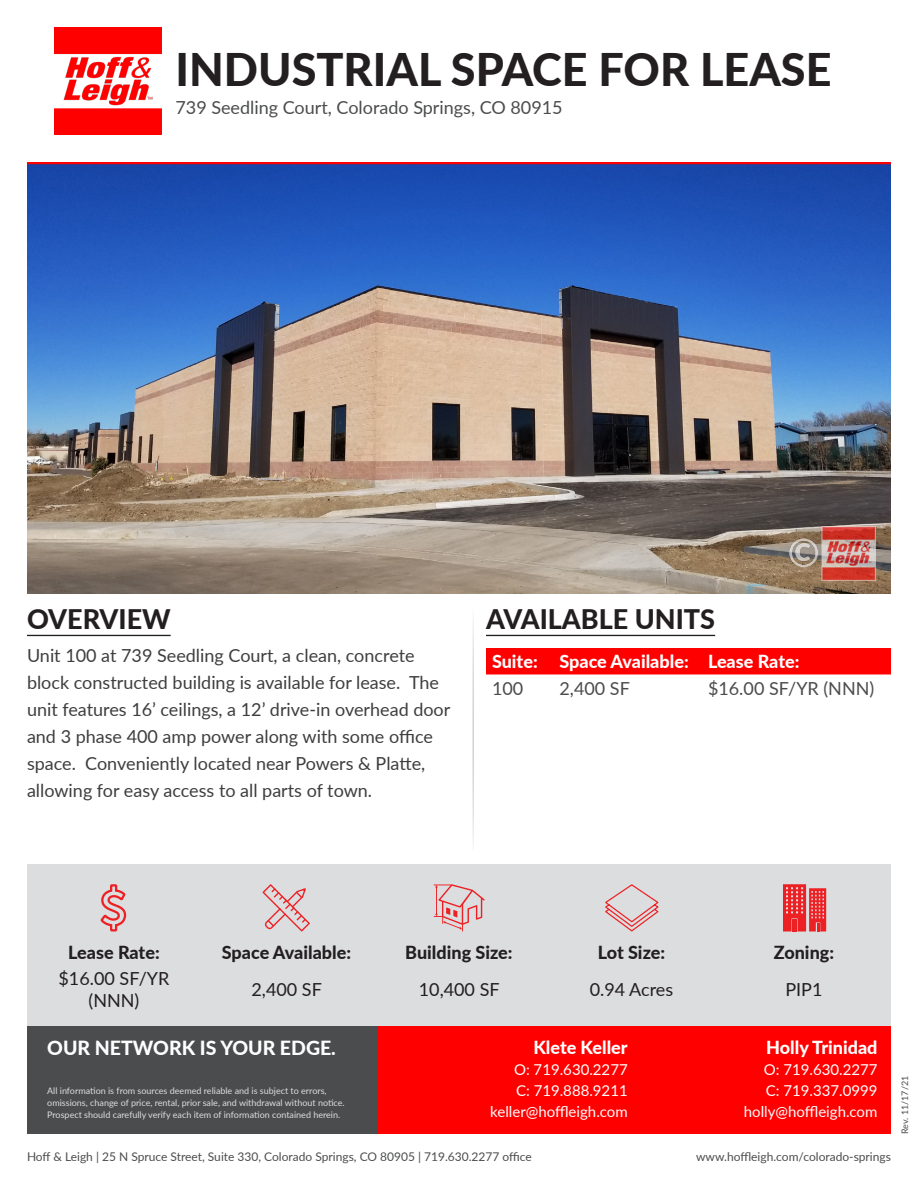
<style>
.page{position:relative;width:918px;height:1188px;background:#fff}
.page>*{position:absolute;margin:0;border:0;box-sizing:border-box;transform-origin:0 0}
.t1{font:800 45px "Lato";color:#231f20}
.t2{font:800 27px "Lato";color:#231f20}
.t3{font:800 19.5px "Lato";color:#fff}
.Body_Copy{font:18px/27px "Lato";color:#3e3e3f}
.t4{font:18px "Lato";color:#4b4c4d}
.t5{font:800 18px "Lato";color:#fff}
.t6{font:800 18px "Lato";color:#231f20}
.t7{font:18px/21.6px "Lato";color:#231f20;text-align:center}
.t8{font:15px/21px "Lato";color:#fff;text-align:right}
.t9{font:12px "Lato";color:#4b4c4d}
.t10{font:9px/12px "Lato";color:#dcdddf}
.t11{font:9px "Lato";color:#4b4c4d}
</style>
<div class="page">
<div style="left:27px;top:1026px;width:351px;height:108px;background:#4b4c4d"></div>
<div style="left:378px;top:1026px;width:513px;height:108px;background:#f00"></div>
<img style="left:54px;top:27px;width:108px;height:108px">
<div style="left:27px;top:864px;width:864px;height:162px;background:#dcdddf"></div>
<img style="left:27px;top:164px;width:864px;height:430px">
<hr style="left:27px;top:635px;width:144px;height:1px;background:#231f20">
<svg style="left:100px;top:884px;width:27px;height:48px"></svg>
<img style="left:790px;top:526px;width:86px;height:54px">
<svg style="left:783px;top:884px;width:43px;height:48px;background:#e84c4f"></svg>
<hr style="left:793px;top:919px;width:4px;height:13px;background:#ed2124">
<hr style="left:486px;top:635px;width:229px;height:1px;background:#231f20">
<div style="left:486px;top:648px;width:405px;height:26px;background:#f00"></div>
<hr style="left:472px;top:608px;width:2px;height:242px;background:#d1d2d4">
<svg style="left:434px;top:884px;width:50px;height:48px"></svg>
<svg style="left:263px;top:884px;width:47px;height:48px"></svg>
<svg style="left:605px;top:884px;width:54px;height:48px"></svg>
<hr style="left:27px;top:162px;width:864px;height:2px;background:#f00">
<h1 class="t1" style="left:176px;top:36px;width:658px">INDUSTRIAL SPACE FOR LEASE</h1>
<p class="t4" style="left:176px;top:95px;width:389px">739 Seedling Court, Colorado Springs, CO 80915</p>
<p class="t2" style="left:27px;top:599px;width:145px">OVERVIEW</p>
<p class="Body_Copy" style="left:27px;top:642px;width:425px">Unit 100 at 739 Seedling Court, a clean, concrete block constructed building is available for lease. The unit features 16’ ceilings, a 12’ drive-in overhead door and 3 phase 400 amp power along with some office space. Conveniently located near Powers &amp; Platte, allowing for easy access to all parts of town.</p>
<p class="t2" style="left:486px;top:599px;width:231px">AVAILABLE UNITS</p>
<p class="t5" style="left:492px;top:649px;width:47px">Suite:</p>
<p class="t5" style="left:560px;top:649px;width:131px">Space Available:</p>
<p class="t5" style="left:708px;top:649px;width:93px">Lease Rate:</p>
<p class="t4" style="left:492px;top:676px;width:33px">100</p>
<p class="t4" style="left:560px;top:676px;width:72px">2,400 SF</p>
<p class="t4" style="left:708px;top:676px;width:168px">$16.00 SF/YR (NNN)</p>
<p class="t6" style="left:68px;top:939px;width:93px">Lease Rate:</p>
<p class="t6" style="left:222px;top:939px;width:131px">Space Available:</p>
<p class="t6" style="left:405px;top:939px;width:109px">Building Size:</p>
<p class="t6" style="left:598px;top:939px;width:69px">Lot Size:</p>
<p class="t6" style="left:774px;top:939px;width:62px">Zoning:</p>
<p class="t7" style="left:59px;top:967px;width:112px">$16.00 SF/YR (NNN)</p>
<p class="t7" style="left:252px;top:978px;width:72px">2,400 SF</p>
<p class="t7" style="left:419px;top:978px;width:82px">10,400 SF</p>
<p class="t7" style="left:590px;top:978px;width:85px">0.94 Acres</p>
<p class="t7" style="left:785px;top:978px;width:39px">PIP1</p>
<p class="t3" style="left:47px;top:1034px;width:290px">OUR NETWORK IS YOUR EDGE.</p>
<p class="t5" style="left:533px;top:1034px;width:96px">Klete Keller</p>
<p class="t8" style="left:490px;top:1058px;width:139px">O: 719.630.2277<br>C: 719.888.9211 keller@hoffleigh.com</p>
<p class="t10" style="left:47px;top:1084px;width:299px">All information is from sources deemed reliable and is subject to errors, omissions, change of price, rental, prior sale, and withdrawal without notice.<br>Prospect should carefully verify each item of information contained herein.</p>
<p class="t5" style="left:766px;top:1034px;width:113px">Holly Trinidad</p>
<p class="t8" style="left:744px;top:1058px;width:135px">O: 719.630.2277<br>C: 719.337.0999 holly@hoffleigh.com</p>
<p class="t9" style="left:27px;top:1148px;width:506px">Hoff &amp; Leigh | 25 N Spruce Street, Suite 330, Colorado Springs, CO 80905 | 719.630.2277 office</p>
<p class="t9" style="left:696px;top:1148px;width:196px">www.hoffleigh.com/colorado-springs</p>
<p class="t11" style="left:898px;top:1134px;width:60px;rotate:-90deg">Rev. 11/17/21</p>
</div>
